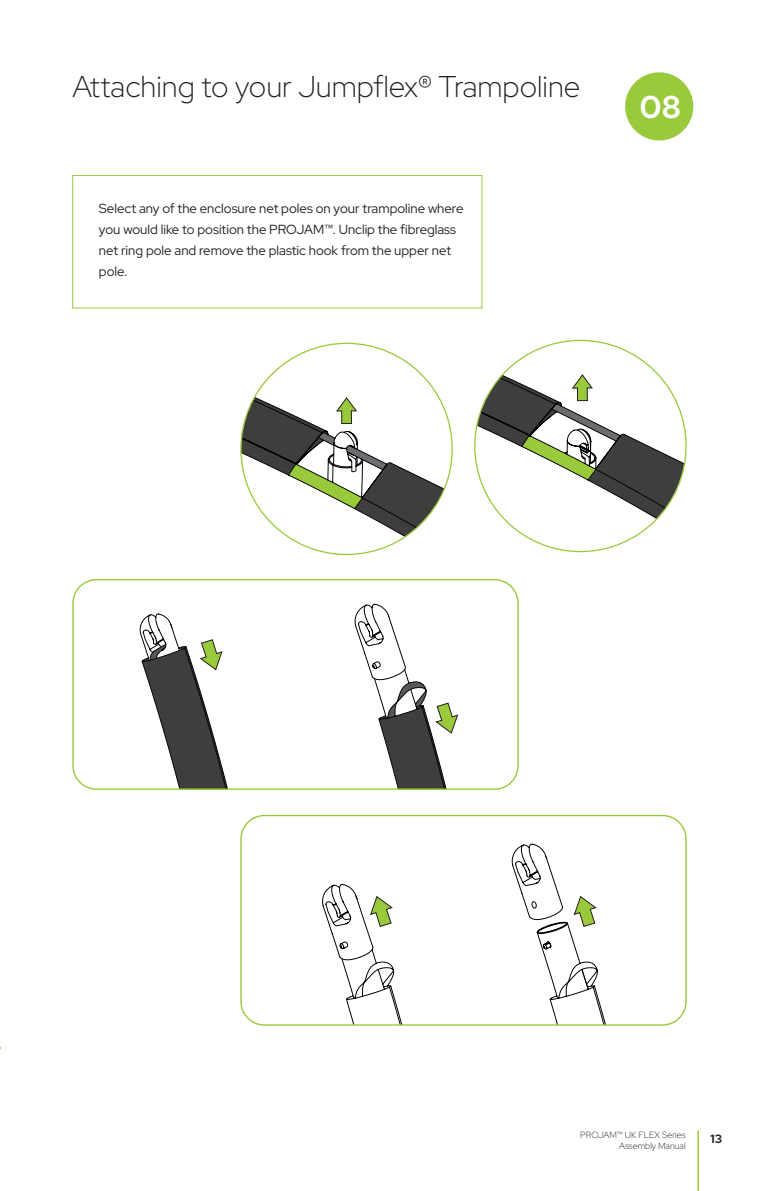
<style>
.page{position:relative;width:766px;height:1191px;background:#fff}
.page>*{position:absolute;margin:0;border:0;box-sizing:border-box;transform-origin:0 0}
.t1{font:700 31.5px "Red Hat Display";color:#fff}
.t2{font:300 30px "Red Hat Display";color:#231f20}
.t3{font:13.2px/21px "Red Hat Display";color:#231f20}
.t4{font:700 12px "Red Hat Display";color:#231f20}
.t5{font:300 9px "Red Hat Display";color:#231f20}
</style>
<div class="page">
<div style="left:625px;top:72px;width:68px;height:68px;background:#99ca3b;border-radius:50%"></div>
<div style="left:72px;top:175px;width:410px;height:133px;background:#fff;border:1px solid #99ca3b"></div>
<hr style="left:697px;top:1130px;width:1px;height:61px;background:#99ca3b">
<svg style="left:474px;top:340px;width:211px;height:211px"></svg>
<svg style="left:476px;top:374px;width:208px;height:145px"></svg>
<svg style="left:254px;top:343px;width:198px;height:211px"></svg>
<svg style="left:241px;top:397px;width:203px;height:140px"></svg>
<svg style="left:139px;top:613px;width:89px;height:175px"></svg>
<svg style="left:354px;top:603px;width:158px;height:186px"></svg>
<div style="left:72px;top:579px;width:446px;height:211px;border:1px solid #99ca3b;border-radius:23px"></div>
<svg style="left:322px;top:843px;width:361px;height:182px"></svg>
<div style="left:240px;top:815px;width:446px;height:210px;border:1px solid #99ca3b;border-radius:23px"></div>
<p class="t2" style="left:72px;top:67px;width:509px">Attaching to your Jumpflex® Trampoline</p>
<p class="t3" style="left:99px;top:197px;width:366px">Select any of the enclosure net poles on your trampoline where you would like to position the PROJAM™. Unclip the fibreglass net ring pole and remove the plastic hook from the upper net pole.</p>
<p class="t1" style="left:639px;top:87px;width:43px">08</p>
<p class="t5" style="left:580px;top:1128px;width:107px">PROJAM™ UK FLEX Series</p>
<p class="t5" style="left:619px;top:1139px;width:68px">Assembly Manual</p>
<p class="t4" style="left:710px;top:1130px;width:13px">13</p>
</div>
